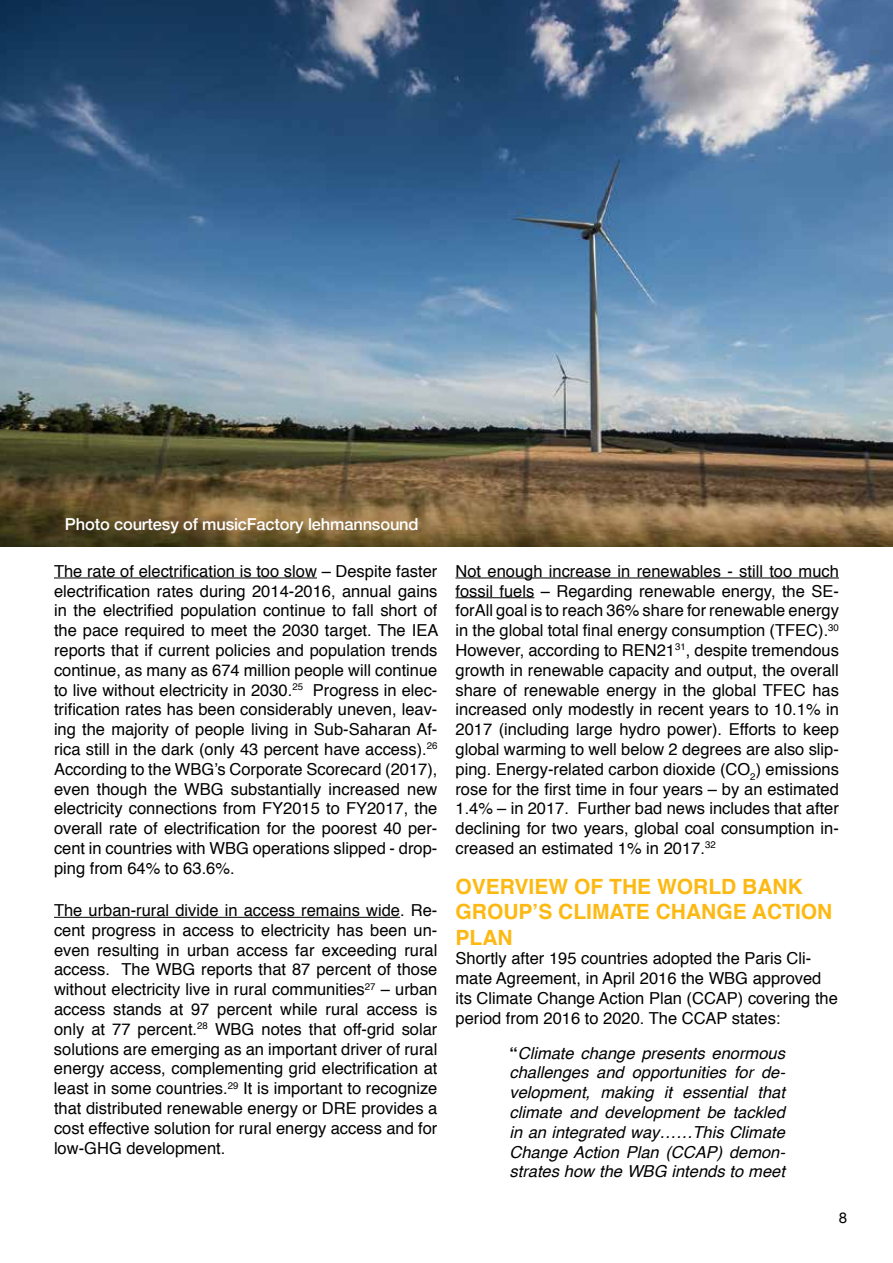
<style>
.page{position:relative;width:893px;height:1263px;background:#fff}
.page>*{position:absolute;margin:0;border:0;box-sizing:border-box;transform-origin:0 0}
.t1{font:700 21px/25.2px "Helvetica";color:#fdb913}
.t2{font:16.5px/19.8px "Helvetica";color:#000;text-align:justify}
.t3{font:italic 16.5px/19.8px "Helvetica";color:#000;text-align:justify}
.t4{font:500 16.5px "Helvetica Neue";letter-spacing:-.01em;color:#fff}
.t5{font:15px "Helvetica Neue";color:#000}
.s1{font-weight:700;font-style:normal}
</style>
<div class="page">
<hr style="left:54px;top:577px;width:263px;height:1px;background:#000">
<hr style="left:54px;top:917px;width:346px;height:1px;background:#000">
<hr style="left:455px;top:577px;width:384px;height:1px;background:#000">
<hr style="left:455px;top:597px;width:79px;height:1px;background:#000">
<img style="left:0;top:0;width:893px;height:546px">
<p class="t4" style="left:65px;top:511px;width:355px">Photo courtesy of musicFactory lehmannsound</p>
<p class="t2" style="left:54px;top:561px;width:386px">The rate of electrification is too slow – Despite faster electrification rates during 2014-2016, annual gains in the electrified population continue to fall short of the pace required to meet the 2030 target. The IEA reports that if current policies and population trends continue, as many as 674 million people will continue to live without electricity in 2030.<sup>25</sup> Progress in elec&shy;trification rates has been considerably uneven, leav&shy;ing the majority of people living in Sub-Saharan Af&shy;rica still in the dark (only 43 percent have access).<sup>26<br></sup>According to the WBG’s Corporate Scorecard (2017), even though the WBG substantially increased new electricity connections from FY2015 to FY2017, the overall rate of electrification for the poorest 40 per&shy;cent in countries with WBG operations slipped - drop&shy;ping from 64% to 63.6%.</p>
<p class="t2" style="left:54px;top:901px;width:385px">The urban-rural divide in access remains wide. Re&shy;cent progress in access to electricity has been un&shy;even resulting in urban access far exceeding rural access. The WBG reports that 87 percent of those without electricity live in rural communities<sup>27</sup> – urban access stands at 97 percent while rural access is only at 77 percent.<sup>28</sup> WBG notes that off-grid solar solutions are emerging as an important driver of rural energy access, complementing grid electrification at least in some countries.<sup>29</sup> It is important to recognize that distributed renewable energy or DRE provides a cost effective solution for rural energy access and for low-GHG development.</p>
<p class="t2" style="left:455px;top:561px;width:385px">Not enough increase in renewables - still too much fossil fuels – Regarding renewable energy, the SE&shy;forAll goal is to reach 36% share for renewable energy in the global total final energy consumption (TFEC).<sup>30<br></sup>However, according to REN21<sup>31</sup>, despite tremendous growth in renewable capacity and output, the overall share of renewable energy in the global TFEC has increased only modestly in recent years to 10.1% in 2017 (including large hydro power). Efforts to keep global warming to well below 2 degrees are also slip&shy;ping. Energy-related carbon dioxide (CO<sub>2</sub>) emissions rose for the first time in four years – by an estimated 1.4% – in 2017. Further bad news includes that after declining for two years, global coal consumption in&shy;creased an estimated 1% in 2017.<sup>32</sup></p>
<p class="t1" style="left:455px;top:874px;width:378px">OVERVIEW OF THE WORLD BANK<br>GROUP’S CLIMATE CHANGE ACTION<br>PLAN</p>
<p class="t2" style="left:455px;top:949px;width:384px;text-align:left">Shortly after 195 countries adopted the Paris Cli&shy;mate Agreement, in April 2016 the WBG approved its Climate Change Action Plan (CCAP) covering the period from 2016 to 2020. The CCAP states:</p>
<p class="t3" style="left:509px;top:1043px;width:277px"><span class="s1">“</span>Climate change presents enormous challenges and opportunities for de&shy;velopment, making it essential that climate and development be tackled in an integrated way……This Climate Change Action Plan (CCAP) demon&shy;strates how the WBG intends to meet</p>
<p class="t5" style="left:839px;top:1207px;width:10px">8</p>
</div>
